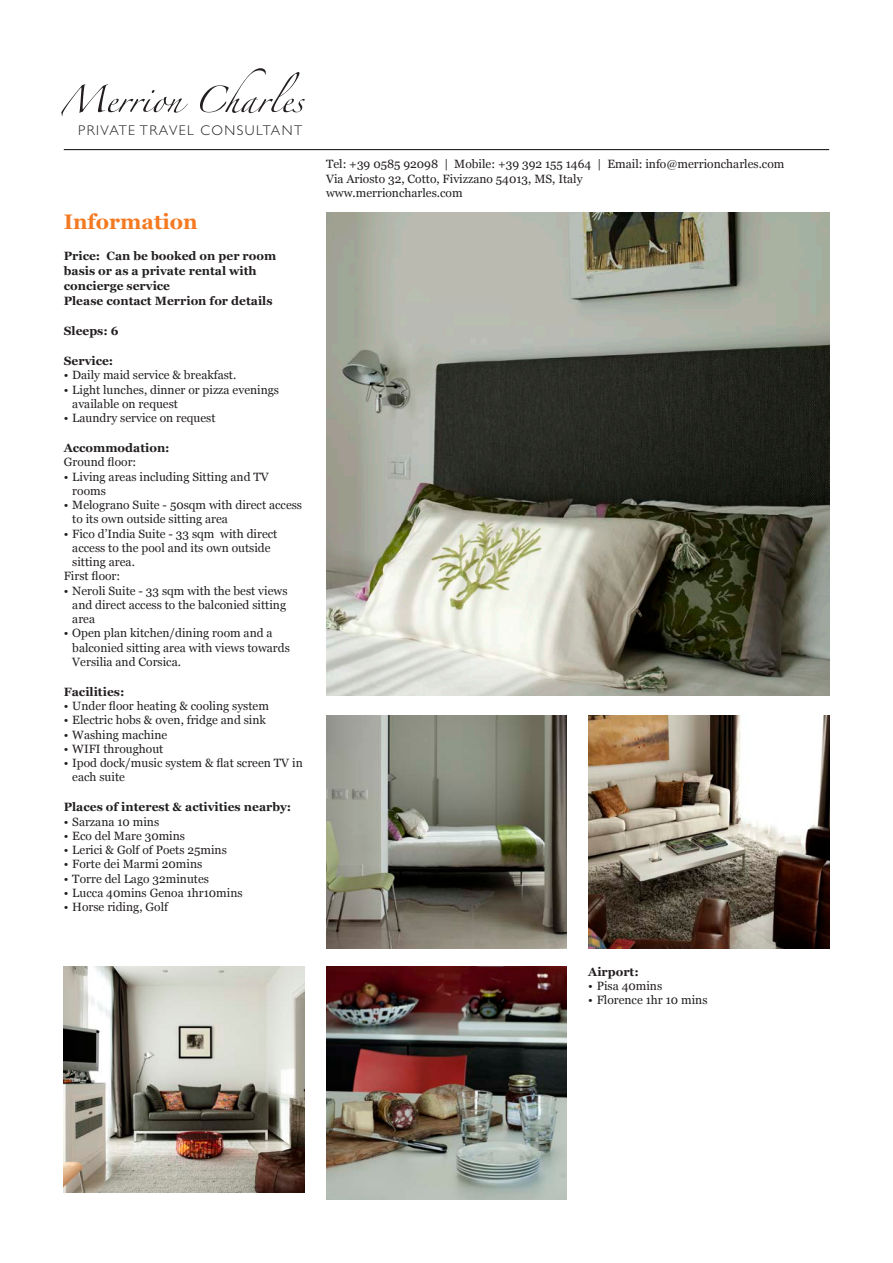
<style>
.page{position:relative;width:893px;height:1263px;background:#fff}
.page>*{position:absolute;margin:0;border:0;box-sizing:border-box;transform-origin:0 0}
.Information{font:700 21px "Georgia";color:#f47921}
.t1{font:300 14.1px "Gill Sans";letter-spacing:.1em;color:#231f20}
.Info_points{font:12px/14.2px "Georgia";color:#231f20}
.Sub-heads{font:700 12px/15px "Georgia";color:#231f20}
</style>
<div class="page">
<hr style="left:64px;top:149px;width:765px;height:1px;background:#231f20">
<svg style="left:61px;top:84px;width:127px;height:32px"></svg>
<svg style="left:200px;top:68px;width:105px;height:45px"></svg>
<img style="left:326px;top:716px;width:241px;height:232px">
<img style="left:588px;top:716px;width:241px;height:232px">
<img style="left:326px;top:967px;width:241px;height:232px">
<img style="left:64px;top:967px;width:241px;height:226px">
<img style="left:326px;top:213px;width:503px;height:483px">
<p class="t1" style="left:78px;top:122px;width:226px">PRIVATE TRAVEL CONSULTANT</p>
<p class="Information" style="left:64px;top:205px;width:135px">Information</p>
<p class="Sub-heads" style="left:64px;top:248px;width:214px">Price: Can be booked on per room basis or as a private rental with concierge service</p>
<p class="Sub-heads" style="left:64px;top:293px;width:210px">Please contact Merrion for details</p>
<p class="Sub-heads" style="left:64px;top:323px;width:56px">Sleeps: 6</p>
<p class="Sub-heads" style="left:64px;top:353px;width:51px">Service:</p>
<p class="Info_points" style="left:64px;top:367px;width:174px">• Daily maid service &amp; breakfast.</p>
<p class="Info_points" style="left:72px;top:382px;width:208px;text-indent:-9px">• Light lunches, dinner or pizza evenings available on request</p>
<p class="Info_points" style="left:64px;top:410px;width:153px">• Laundry service on request</p>
<p class="Sub-heads" style="left:64px;top:440px;width:107px">Accommodation:</p>
<p class="Info_points" style="left:64px;top:454px;width:74px">Ground floor:</p>
<p class="Info_points" style="left:72px;top:469px;width:198px;text-indent:-9px">• Living areas including Sitting and TV rooms</p>
<p class="Info_points" style="left:72px;top:497px;width:231px;text-indent:-9px">• Melograno Suite - 50sqm with direct access to its own outside sitting area</p>
<p class="Info_points" style="left:72px;top:526px;width:207px;text-indent:-9px">• Fico d’India Suite - 33 sqm with direct access to the pool and its own outside sitting area.</p>
<p class="Info_points" style="left:64px;top:568px;width:58px">First floor:</p>
<p class="Info_points" style="left:72px;top:583px;width:217px;text-indent:-9px">• Neroli Suite - 33 sqm with the best views and direct access to the balconied sitting area</p>
<p class="Info_points" style="left:72px;top:625px;width:219px;text-indent:-9px">• Open plan kitchen/dining room and a balconied sitting area with views towards<br>Versilia and Corsica.</p>
<p class="Sub-heads" style="left:64px;top:683px;width:62px">Facilities:</p>
<p class="Info_points" style="left:64px;top:698px;width:207px">• Under floor heating &amp; cooling system</p>
<p class="Info_points" style="left:64px;top:712px;width:204px">• Electric hobs &amp; oven, fridge and sink</p>
<p class="Info_points" style="left:64px;top:727px;width:105px">• Washing machine</p>
<p class="Info_points" style="left:64px;top:741px;width:101px">• WIFI throughout</p>
<p class="Info_points" style="left:72px;top:755px;width:232px;text-indent:-9px">• Ipod dock/music system &amp; flat screen TV in each suite</p>
<p class="Sub-heads" style="left:64px;top:799px;width:229px">Places of interest &amp; activities nearby:</p>
<p class="Info_points" style="left:64px;top:814px;width:97px">• Sarzana 10 mins</p>
<p class="Info_points" style="left:64px;top:828px;width:123px">• Eco del Mare 30mins</p>
<p class="Info_points" style="left:64px;top:842px;width:165px">• Lerici &amp; Golf of Poets 25mins</p>
<p class="Info_points" style="left:64px;top:856px;width:140px">• Forte dei Marmi 20mins</p>
<p class="Info_points" style="left:64px;top:871px;width:147px">• Torre del Lago 32minutes</p>
<p class="Info_points" style="left:64px;top:885px;width:180px">• Lucca 40mins Genoa 1hr10mins</p>
<p class="Info_points" style="left:64px;top:899px;width:106px">• Horse riding, Golf</p>
<p class="Info_points" style="left:326px;top:156px;width:460px">Tel: +39 0585 92098 | Mobile: +39 392 155 1464 | Email: info@merrioncharles.com<br>Via Ariosto 32, Cotto, Fivizzano 54013, MS, Italy<br>www.merrioncharles.com</p>
<p class="Sub-heads" style="left:588px;top:963px;width:52px">Airport:</p>
<p class="Info_points" style="left:588px;top:978px;width:75px">• Pisa 40mins</p>
<p class="Info_points" style="left:588px;top:992px;width:121px">• Florence 1hr 10 mins</p>
</div>
